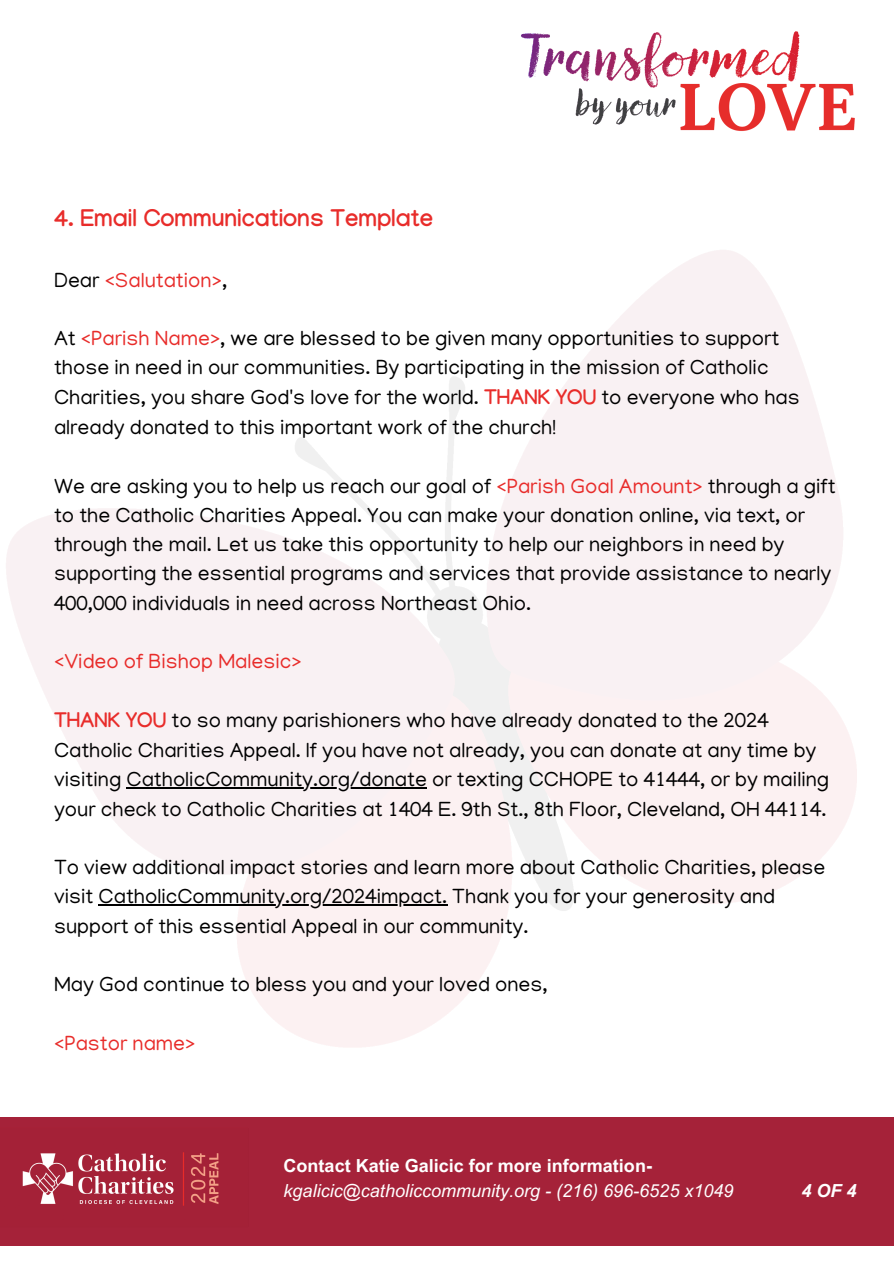
<style>
.page{position:relative;width:894px;height:1264px;background:#fff}
.page>*{position:absolute;margin:0;border:0;box-sizing:border-box;transform-origin:0 0}
.t1{font:700 24px "Manjari";color:#e82c2a}
.t2{font:21px/29.7px "Manjari";color:#000}
.t3{font:21px "Manjari";color:#e82c2a}
.t4{font:italic 18px "Arial MT Pro";color:#fff}
.t5{font:700 18px "Arial MT Pro";color:#fff}
.t6{font:italic 700 18px "Arial MT Pro";color:#fff}
.s1{color:#000}
.s2{color:#e82c2a}
.s3{font-weight:700;color:#e82c2a}
</style>
<div class="page">
<img style="left:6px;top:250px;width:851px;height:797px">
<hr style="left:126px;top:787px;width:301px;height:1px;background:#000">
<hr style="left:99px;top:904px;width:343px;height:1px;background:#000">
<div style="left:0;top:1116px;width:893px;height:129px;background:#a52239"></div>
<img style="left:0;top:1116px;width:264px;height:130px">
<img style="left:521px;top:31px;width:334px;height:100px">
<p class="t1" style="left:54px;top:208px;width:380px">4. Email Communications Template</p>
<p class="t3" style="left:54px;top:271px;width:175px"><span class="s1">Dear</span> &lt;Salutation&gt;<span class="s1">,</span></p>
<p class="t2" style="left:54px;top:326px;width:747px">At <span class="s2">&lt;Parish Name&gt;</span>, we are blessed to be given many opportunities to support those in need in our communities. By participating in the mission of Catholic Charities, you share God's love for the world. <span class="s3">THANK YOU</span> to everyone who has already donated to this important work of the church!</p>
<p class="t2" style="left:54px;top:474px;width:783px;line-height:29.2px">We are asking you to help us reach our goal of <span class="s2">&lt;Parish Goal Amount&gt;</span> through a gift to the Catholic Charities Appeal. You can make your donation online, via text, or through the mail. Let us take this opportunity to help our neighbors in need by supporting the essential programs and services that provide assistance to nearly 400,000 individuals in need across Northeast Ohio.</p>
<p class="t3" style="left:54px;top:652px;width:249px">&lt;Video of Bishop Malesic&gt;</p>
<p class="t2" style="left:54px;top:708px;width:776px"><span class="s3">THANK YOU</span> to so many parishioners who have already donated to the 2024<br>Catholic Charities Appeal. If you have not already, you can donate at any time by visiting CatholicCommunity.org/donate or texting CCHOPE to 41444, or by mailing your check to Catholic Charities at 1404 E. 9th St., 8th Floor, Cleveland, OH 44114.</p>
<p class="t2" style="left:54px;top:855px;width:772px;line-height:29.2px">To view additional impact stories and learn more about Catholic Charities, please visit CatholicCommunity.org/2024impact. Thank you for your generosity and support of this essential Appeal in our community.</p>
<p class="t2" style="left:54px;top:972px;width:495px">May God continue to bless you and your loved ones,</p>
<p class="t3" style="left:54px;top:1034px;width:143px">&lt;Pastor name&gt;</p>
<p class="t5" style="left:283px;top:1159px;width:370px">Contact Katie Galicic for more information-</p>
<p class="t4" style="left:283px;top:1183px;width:451px">kgalicic@catholiccommunity.org - (216) 696-6525 x1049</p>
<p class="t6" style="left:801px;top:1183px;width:57px">4OF4</p>
</div>
